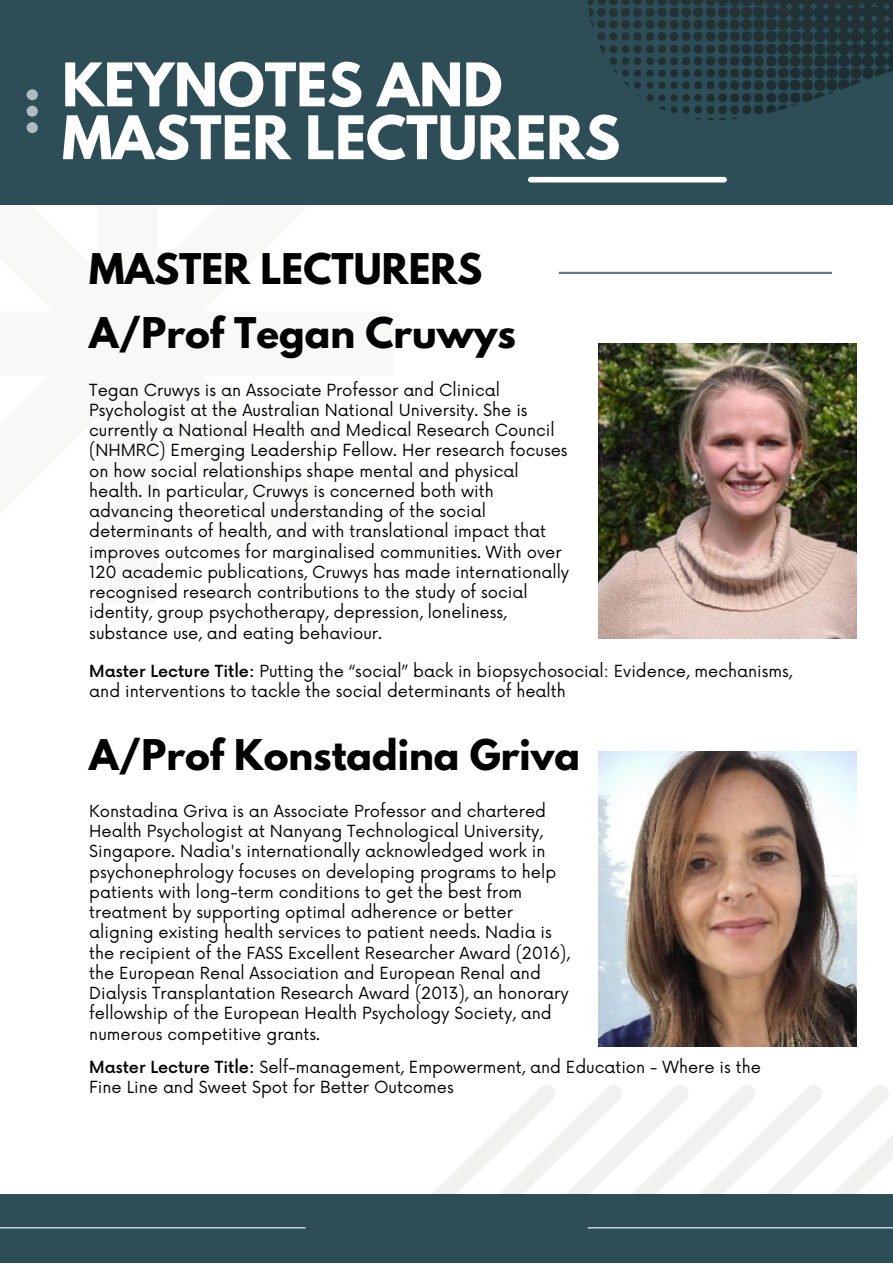
<style>
.page{position:relative;width:893px;height:1264px;background:#fff}
.page>*{position:absolute;margin:0;border:0;box-sizing:border-box;transform-origin:0 0}
.t1{font:700 53.25px/52.8px "League Spartan";color:#fff}
.t2{font:700 37.5px "League Spartan";color:#000}
.t3{font:16.35px/20.2px "Now";color:#000}
.s1{font-weight:500}
</style>
<div class="page">
<div style="left:0;top:0;width:892px;height:204px;background:#2d4e56"></div>
<svg style="left:587px;top:0;width:305px;height:205px"></svg>
<div style="left:530px;top:177px;width:194px;height:5px;background:#fff"></div>
<svg style="left:433px;top:1085px;width:459px;height:109px"></svg>
<div style="left:0;top:1194px;width:892px;height:68px;background:#2d4e56"></div>
<svg style="left:27px;top:89px;width:11px;height:44px"></svg>
<hr style="left:0;top:1227px;width:305px;height:1px;background:#fff">
<hr style="left:587px;top:1227px;width:305px;height:1px;background:#fff">
<hr style="left:558px;top:272px;width:274px;height:2px;background:#63778e">
<img style="left:598px;top:343px;width:258px;height:295px">
<img style="left:598px;top:751px;width:258px;height:295px">
<h1 class="t1" style="left:62px;top:65px;width:559px">KEYNOTES AND<br>MASTER LECTURERS</h1>
<h2 class="t2" style="left:89px;top:250px;width:394px">MASTER LECTURERS</h2>
<h2 class="t2" style="left:89px;top:315px;width:428px">A/Prof Tegan Cruwys</h2>
<p class="t3" style="left:89px;top:380px;width:481px">Tegan Cruwys is an Associate Professor and Clinical Psychologist at the Australian National University. She is currently a National Health and Medical Research Council (NHMRC) Emerging Leadership Fellow. Her research focuses on how social relationships shape mental and physical health. In particular, Cruwys is concerned both with advancing theoretical understanding of the social determinants of health, and with translational impact that improves outcomes for marginalised communities. With over 120 academic publications, Cruwys has made internationally recognised research contributions to the study of social identity, group psychotherapy, depression, loneliness, substance use, and eating behaviour.</p>
<p class="t3" style="left:89px;top:661px;width:704px"><span class="s1">Master Lecture Title:</span> Putting the “social” back in biopsychosocial: Evidence, mechanisms, and interventions to tackle the social determinants of health</p>
<h2 class="t2" style="left:89px;top:736px;width:492px">A/Prof Konstadina Griva</h2>
<p class="t3" style="left:89px;top:801px;width:482px">Konstadina Griva is an Associate Professor and chartered Health Psychologist at Nanyang Technological University, Singapore. Nadia's internationally acknowledged work in psychonephrology focuses on developing programs to help patients with long-term conditions to get the best from treatment by supporting optimal adherence or better aligning existing health services to patient needs. Nadia is the recipient of the FASS Excellent Researcher Award (2016), the European Renal Association and European Renal and Dialysis Transplantation Research Award (2013), an honorary fellowship of the European Health Psychology Society, and numerous competitive grants.</p>
<p class="t3" style="left:89px;top:1057px;width:673px"><span class="s1">Master Lecture Title:</span> Self-management, Empowerment, and Education - Where is the<br>Fine Line and Sweet Spot for Better Outcomes</p>
</div>
